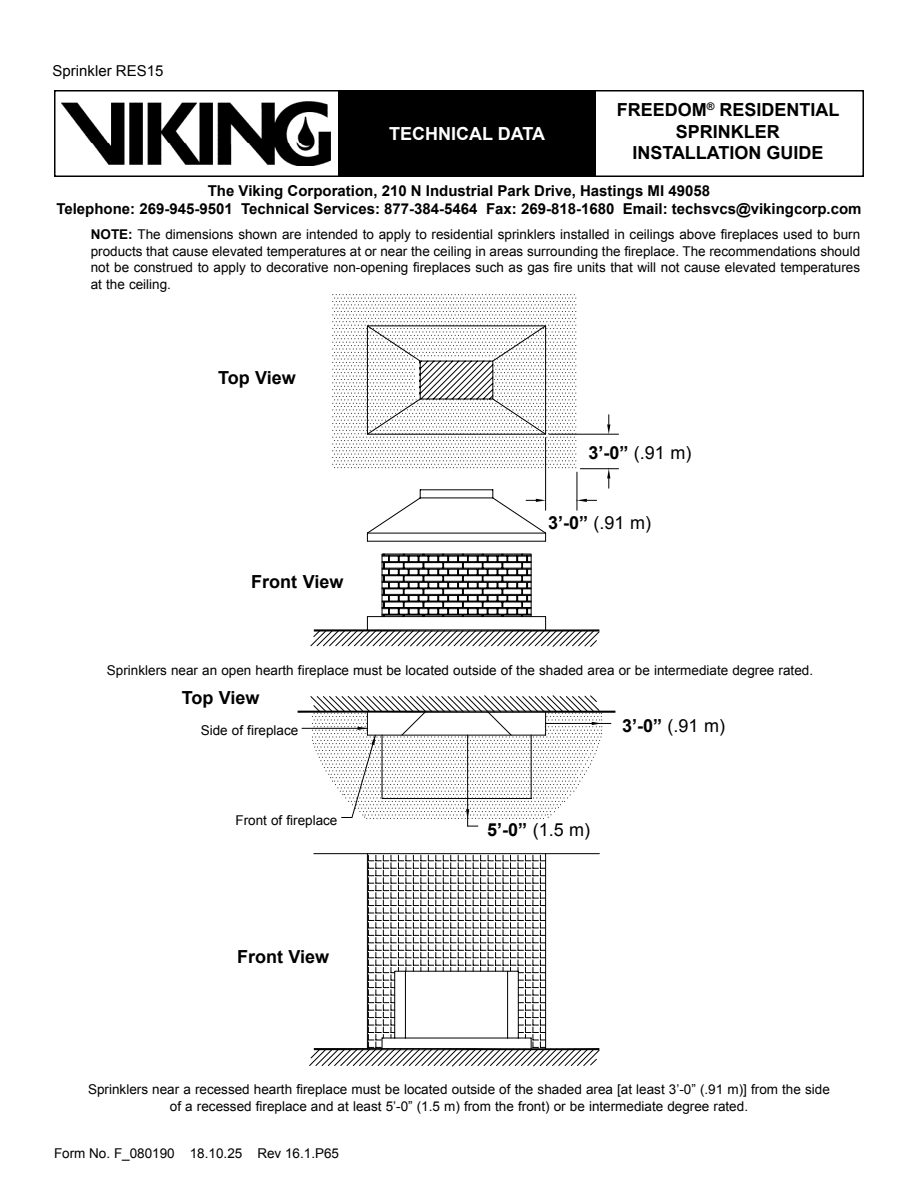
<style>
.page{position:relative;width:918px;height:1188px;background:#fff}
.page>*{position:absolute;margin:0;border:0;box-sizing:border-box;transform-origin:0 0}
.t1{font:700 18px/21.6px "Arial";color:#000;text-align:center}
.t2{font:18px "Arial";color:#000}
.t3{font:700 18px "Arial";color:#fff}
.t4{font:700 15px/18px "Arial";color:#000;text-align:center}
.t5{font:15px "Arial";color:#000}
.t6{font:13.5px/16.5px "Arial";color:#000;text-align:justify}
.s1{font-weight:700}
</style>
<div class="page">
<div style="left:54px;top:90px;width:810px;height:87px;border:2px solid #000"></div>
<div style="left:338px;top:91px;width:258px;height:85px;background:#000"></div>
<img style="left:62px;top:102px;width:269px;height:64px">
<svg style="left:607px;top:424px;width:3px;height:10px"></svg>
<svg style="left:607px;top:469px;width:3px;height:9px"></svg>
<svg style="left:308px;top:644px;width:292px;height:423px"></svg>
<svg style="left:310px;top:1048px;width:289px;height:11px"></svg>
<svg style="left:312px;top:294px;width:290px;height:417px"></svg>
<svg style="left:298px;top:711px;width:317px;height:116px"></svg>
<p class="t5" style="left:52px;top:61px;width:112px">Sprinkler RES15</p>
<h1 class="t3" style="left:389px;top:121px;width:157px">TECHNICAL DATA</h1>
<h1 class="t1" style="left:617px;top:100px;width:224px">FREEDOM<sup>®</sup> RESIDENTIAL<br>SPRINKLER<br>INSTALLATION GUIDE</h1>
<p class="t4" style="left:56px;top:182px;width:807px">The Viking Corporation, 210 N Industrial Park Drive, Hastings MI 49058<br>Telephone: 269-945-9501 Technical Services: 877-384-5464 Fax: 269-818-1680 Email: techsvcs@vikingcorp.com</p>
<p class="t6" style="left:91px;top:227px;width:771px"><span class="s1">NOTE:</span> The dimensions shown are intended to apply to residential sprinklers installed in ceilings above fireplaces used to burn products that cause elevated temperatures at or near the ceiling in areas surrounding the fireplace. The recommendations should not be construed to apply to decorative non-opening fireplaces such as gas fire units that will not cause elevated temperatures at the ceiling.</p>
<h1 class="t1" style="left:218px;top:367px;width:79px">Top View</h1>
<h1 class="t1" style="left:251px;top:571px;width:94px">Front View</h1>
<h1 class="t2" style="left:588px;top:441px;width:105px"><span class="s1">3’-0”</span> (.91 m)</h1>
<h1 class="t2" style="left:548px;top:511px;width:105px"><span class="s1">3’-0”</span> (.91 m)</h1>
<p class="t6" style="left:107px;top:662px;width:708px">Sprinklers near an open hearth fireplace must be located outside of the shaded area or be intermediate degree rated.</p>
<h1 class="t1" style="left:182px;top:687px;width:79px">Top View</h1>
<p class="t6" style="left:201px;top:722px;width:99px">Side of fireplace</p>
<p class="t6" style="left:235px;top:812px;width:104px">Front of fireplace</p>
<h1 class="t1" style="left:237px;top:947px;width:94px">Front View</h1>
<h1 class="t2" style="left:622px;top:714px;width:105px"><span class="s1">3’-0”</span> (.91 m)</h1>
<h1 class="t2" style="left:487px;top:817px;width:105px"><span class="s1">5’-0”</span> (1.5 m)</h1>
<p class="t6" style="left:88px;top:1082px;width:743px;text-align:center">Sprinklers near a recessed hearth fireplace must be located outside of the shaded area [at least 3’-0” (.91 m)] from the side of a recessed fireplace and at least 5’-0” (1.5 m) from the front) or be intermediate degree rated.</p>
<p class="t6" style="left:54px;top:1145px;width:287px">Form No. F_080190 18.10.25 Rev 16.1.P65</p>
</div>
